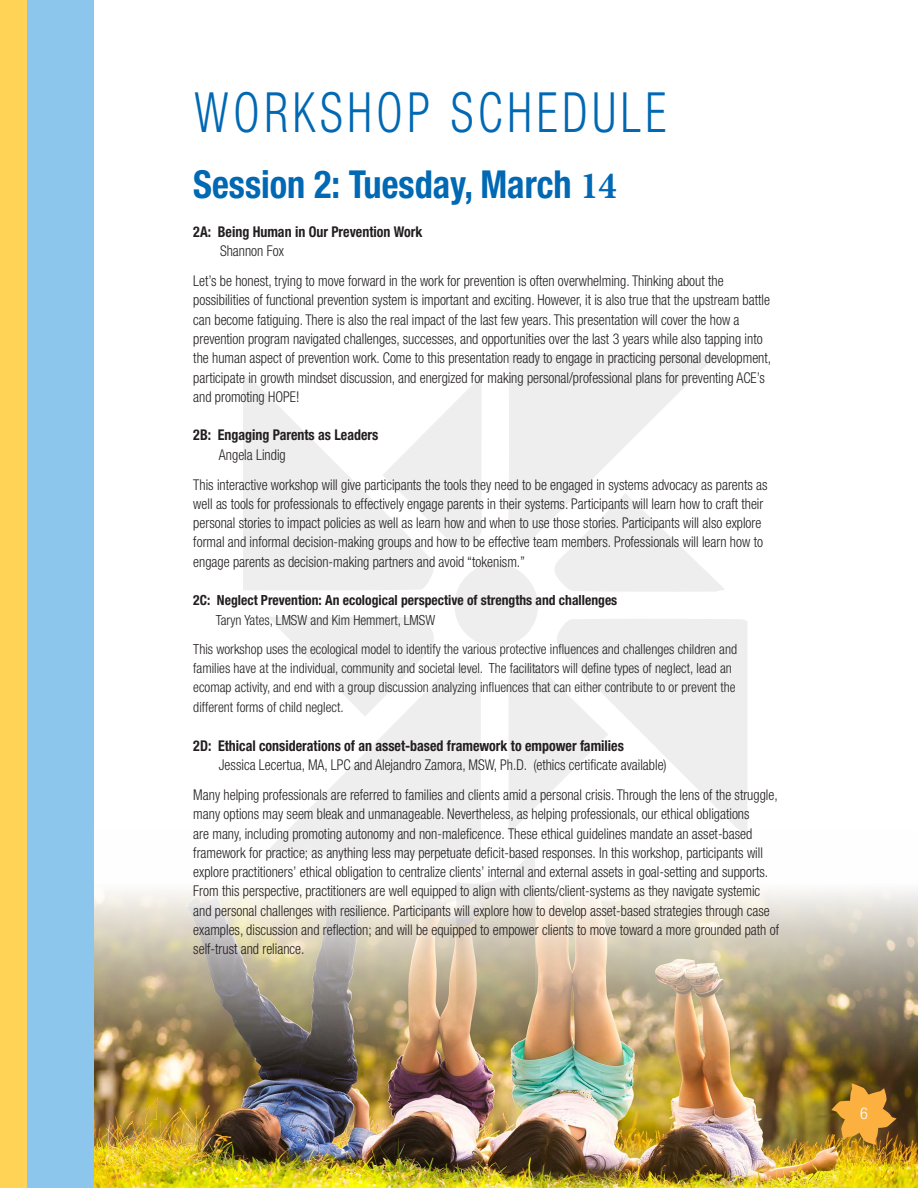
<style>
.page{position:relative;width:918px;height:1188px;background:#fff}
.page>*{position:absolute;margin:0;border:0;box-sizing:border-box;transform-origin:0 0}
.t1{font:300 condensed 55.5px "Helvetica Neue";letter-spacing:.1em;color:#0168b3;scale:.85 1}
.t2{font:700 condensed 38.55px "Helvetica Neue";color:#0168b3;scale:.94 1}
.t3{font:300 condensed 16.2px "Helvetica Neue";color:#fff}
.t4{font:300 condensed 14.85px/19.4px "Helvetica Neue";color:#231f20;scale:.94 1}
.t5{font:700 condensed 14.85px/19.4px "Helvetica Neue";color:#231f20;scale:.94 1}
.t6{font:300 condensed 13.95px/19.4px "Helvetica Neue";color:#231f20}
.t7{font:700 condensed 13.95px/19.4px "Helvetica Neue";color:#231f20}
.s1{font-family:"Minion Pro";font-stretch:normal}
.s2{font-weight:300}
.s3{font-weight:700}
</style>
<div class="page">
<svg style="left:243px;top:354px;width:504px;height:477px"></svg>
<img style="left:94px;top:831px;width:824px;height:357px">
<div style="left:0;top:0;width:29px;height:1188px;background:#fed356"></div>
<div style="left:27px;top:0;width:67px;height:1188px;background:#8cc6ec"></div>
<svg style="left:831px;top:1083px;width:66px;height:62px"></svg>
<p class="t1" style="left:195px;top:80px;width:557px">WORKSHOP SCHEDULE</p>
<p class="t2" style="left:193px;top:161px;width:452px">Session 2: Tuesday, March <span class="s1">14</span></p>
<p class="t5" style="left:220px;top:222px;width:217px;text-indent:-27px">2A: Being Human in Our Prevention Work<br><span class="s2">Shannon Fox</span></p>
<p class="t4" style="left:193px;top:271px;width:616px">Let’s be honest, trying to move forward in the work for prevention is often overwhelming. Thinking about the possibilities of functional prevention system is important and exciting. However, it is also true that the upstream battle can become fatiguing. There is also the real impact of the last few years. This presentation will cover the how a prevention program navigated challenges, successes, and opportunities over the last 3 years while also tapping into the human aspect of prevention work. Come to this presentation ready to engage in practicing personal development, participate in growth mindset discussion, and energized for making personal/professional plans for preventing ACE’s and promoting HOPE!</p>
<p class="t5" style="left:219px;top:425px;width:171px;text-indent:-26px">2B: Engaging Parents as Leaders<br><span class="s2">Angela Lindig</span></p>
<p class="t4" style="left:193px;top:474px;width:612px">This interactive workshop will give participants the tools they need to be engaged in systems advocacy as parents as well as tools for professionals to effectively engage parents in their systems. Participants will learn how to craft their personal stories to impact policies as well as learn how and when to use those stories. Participants will also explore formal and informal decision-making groups and how to be effective team members. Professionals will learn how to engage parents as decision-making partners and avoid “tokenism.”</p>
<p class="t7" style="left:216px;top:591px;width:403px;text-indent:-22px">2C: Neglect Prevention: An ecological perspective of strengths and challenges<br><span class="s2">Taryn Yates, LMSW and Kim Hemmert, LMSW</span></p>
<p class="t6" style="left:193px;top:640px;width:545px">This workshop uses the ecological model to identify the various protective influences and challenges children and families have at the individual, community and societal level. The facilitators will define types of neglect, lead an ecomap activity, and end with a group discussion analyzing influences that can either contribute to or prevent the different forms of child neglect.</p>
<p class="t4" style="left:219px;top:736px;width:478px;text-indent:-26px"><span class="s3">2D: Ethical considerations of an asset-based framework to empower families<br></span>Jessica Lecertua, MA, LPC and Alejandro Zamora, MSW, Ph.D. (ethics certificate available)</p>
<p class="t4" style="left:193px;top:785px;width:625px">Many helping professionals are referred to families and clients amid a personal crisis. Through the lens of the struggle, many options may seem bleak and unmanageable. Nevertheless, as helping professionals, our ethical obligations<br>are many, including promoting autonomy and non-maleficence. These ethical guidelines mandate an asset-based framework for practice; as anything less may perpetuate deficit-based responses. In this workshop, participants will explore practitioners’ ethical obligation to centralize clients’ internal and external assets in goal-setting and supports.<br>From this perspective, practitioners are well equipped to align with clients/client-systems as they navigate systemic and personal challenges with resilience. Participants will explore how to develop asset-based strategies through case examples, discussion and reflection; and will be equipped to empower clients to move toward a more grounded path of self-trust and reliance.</p>
<p class="t3" style="left:860px;top:1104px;width:9px">6</p>
</div>
